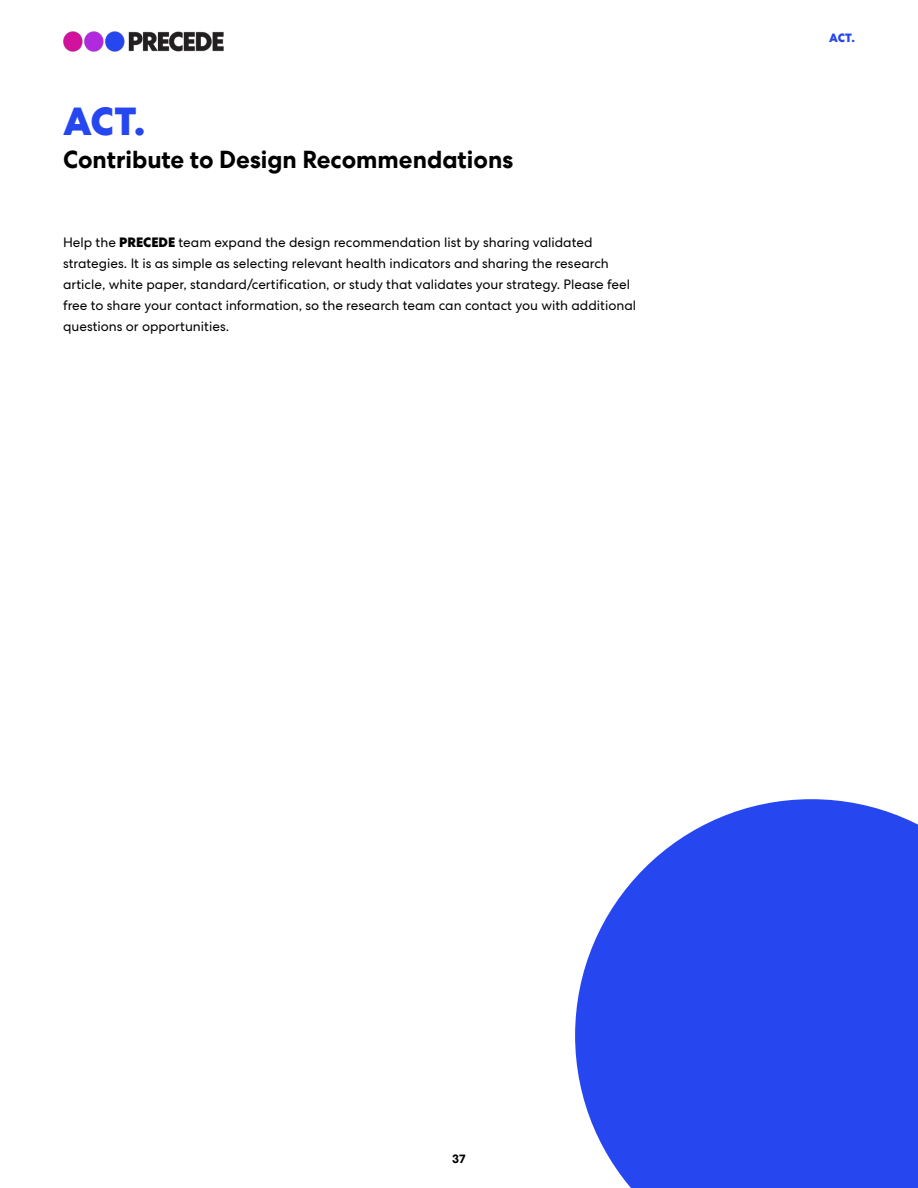
<style>
.page{position:relative;width:918px;height:1188px;background:#fff}
.page>*{position:absolute;margin:0;border:0;box-sizing:border-box;transform-origin:0 0}
.prop-heading-26pt{font:800 39px "PW Centra No 2";color:#2646f0}
.prop-heading-26pt-2{font:700 24px "PW Centra No 2";color:#000}
.prop-heading-16pt{font:13.5px/21px "PW Centra No 2";color:#000}
._8pt-folio-rightaligned{font:800 12px "PW Centra No 2";color:#2646f0}
.t1{font:700 12px "PW Centra No 2";color:#000}
.s1{font-weight:800}
</style>
<div class="page">
<svg style="left:575px;top:799px;width:343px;height:389px;background:#3f5bf1"></svg>
<img style="left:63px;top:31px;width:161px;height:21px">
<p class="prop-heading-26pt" style="left:63px;top:98px;width:84px">ACT.</p>
<p class="prop-heading-26pt-2" style="left:63px;top:146px;width:452px">Contribute to Design Recommendations</p>
<p class="prop-heading-16pt" style="left:63px;top:232px;width:575px">Help the <span class="s1">PRECEDE</span> team expand the design recommendation list by sharing validated strategies. It is as simple as selecting relevant health indicators and sharing the research article, white paper, standard/certification, or study that validates your strategy. Please feel free to share your contact information, so the research team can contact you with additional questions or opportunities.</p>
<p class="_8pt-folio-rightaligned" style="left:829px;top:31px;width:27px">ACT.</p>
<p class="t1" style="left:452px;top:1151px;width:15px">37</p>
</div>
